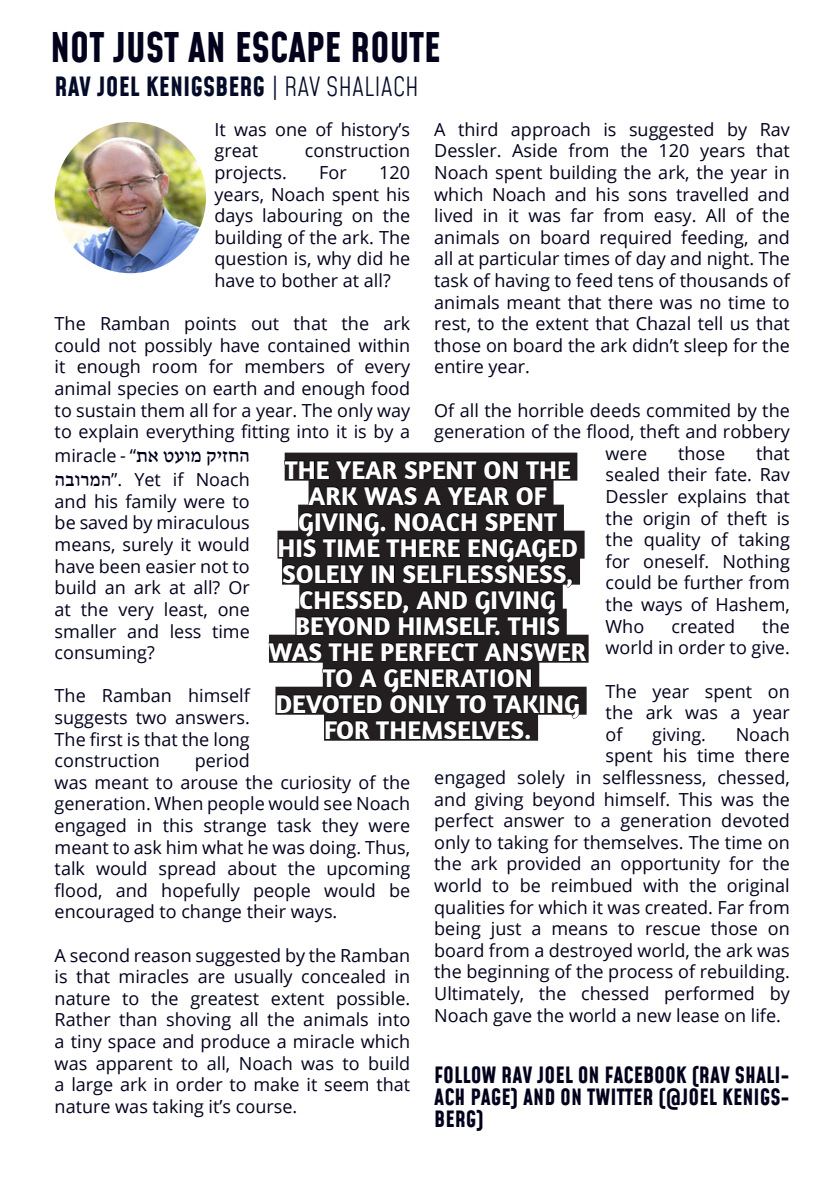
<style>
.page{position:relative;width:840px;height:1191px;background:#fff}
.page>*{position:absolute;margin:0;border:0;box-sizing:border-box;transform-origin:0 0}
.t1{font:700 40px "Mohave";letter-spacing:-.01em;color:#02021d}
.t2{font:700 26px/26px "Amaranth";color:#fff;text-align:center}
.t3{font:700 26px "Mohave";color:#030b28}
.t4{font:700 22px/22px "Mohave";color:#02021d;text-align:justify}
.t5{font:20px "Narkisim";color:#02021d}
.t6{font:18px/21.6px "Open Sans";color:#02021d;text-align:justify}
.s1{font-weight:300}
.s2{font-family:"Open Sans";font-size:18px}
</style>
<div class="page">
<img style="left:55px;top:122px;width:151px;height:151px;border-radius:76px">
<div style="left:284px;top:452px;width:293px;height:28px;background:#231f20"></div>
<div style="left:308px;top:478px;width:245px;height:28px;background:#231f20"></div>
<div style="left:298px;top:504px;width:265px;height:28px;background:#231f20"></div>
<div style="left:277px;top:530px;width:307px;height:28px;background:#231f20"></div>
<div style="left:269px;top:634px;width:319px;height:28px;background:#231f20"></div>
<div style="left:322px;top:660px;width:217px;height:28px;background:#231f20"></div>
<div style="left:275px;top:686px;width:311px;height:28px;background:#231f20"></div>
<div style="left:324px;top:712px;width:213px;height:28px;background:#231f20"></div>
<svg style="left:284px;top:460px;width:193px;height:20px"></svg>
<svg style="left:484px;top:460px;width:34px;height:19px"></svg>
<svg style="left:525px;top:460px;width:46px;height:19px"></svg>
<svg style="left:307px;top:486px;width:110px;height:19px"></svg>
<svg style="left:423px;top:486px;width:124px;height:19px"></svg>
<svg style="left:278px;top:512px;width:299px;height:124px"></svg>
<svg style="left:268px;top:642px;width:54px;height:20px"></svg>
<svg style="left:328px;top:642px;width:46px;height:19px"></svg>
<svg style="left:381px;top:642px;width:206px;height:20px"></svg>
<svg style="left:276px;top:668px;width:263px;height:46px"></svg>
<div style="left:540px;top:695px;width:4px;height:17px;border:1px solid #000"></div>
<svg style="left:546px;top:694px;width:33px;height:25px"></svg>
<svg style="left:325px;top:720px;width:204px;height:20px"></svg>
<p class="t1" style="left:50px;top:22px;width:392px">NOT JUST AN ESCAPE ROUTE</p>
<p class="t3" style="left:55px;top:70px;width:365px">RAV JOEL KENIGSBERG <span class="s1">| RAV SHALIACH</span></p>
<p class="t6" style="left:434px;top:118px;width:357px">A third approach is suggested by Rav Dessler. Aside from the 120 years that Noach spent building the ark, the year in which Noach and his sons travelled and lived in it was far from easy. All of the animals on board required feeding, and all at particular times of day and night. The task of having to feed tens of thousands of animals meant that there was no time to rest, to the extent that Chazal tell us that those on board the ark didn’t sleep for the entire year.</p>
<p class="t6" style="left:434px;top:399px;width:357px">Of all the horrible deeds commited by the</p>
<p class="t6" style="left:434px;top:420px;width:357px">generation of the flood, theft and robbery</p>
<p class="t6" style="left:605px;top:442px;width:43px">were</p>
<p class="t6" style="left:677px;top:442px;width:48px">those</p>
<p class="t6" style="left:214px;top:118px;width:197px">It was one of history’s great</p>
<p class="t6" style="left:305px;top:139px;width:107px">construction</p>
<p class="t6" style="left:214px;top:161px;width:74px">projects.</p>
<p class="t6" style="left:319px;top:161px;width:29px">For</p>
<p class="t6" style="left:214px;top:161px;width:197px;text-indent:165px">120 years, Noach spent his days labouring on the building of the ark. The question is, why did he have to bother at all?</p>
<p class="t6" style="left:55px;top:312px;width:357px">The Ramban points out that the ark could not possibly have contained within it enough room for members of every animal species on earth and enough food to sustain them all for a year. The only way to explain everything fitting into it is by a</p>
<p class="t5" style="left:120px;top:444px;width:131px">החז יקמועטאת<span class="s2">”-</span></p>
<p class="t6" style="left:605px;top:442px;width:186px;text-indent:150px">that sealed their fate. Rav Dessler explains that the origin of theft is the quality of taking for oneself. Nothing could be further from the ways of Hashem, Who</p>
<p class="t6" style="left:55px;top:444px;width:63px">miracle</p>
<p class="t5" style="left:55px;top:468px;width:58px">המר ו בה</p>
<p class="t2" style="left:269px;top:456px;width:319px">THE YEAR SPENT ON THE<br>ARK WAS A YEAR OF<br>GIVING. NOACH SPENT<br>HIS TIME THERE ENGAGED<br>SOLELY IN SELFLESSNESS,<br>CHESSED, AND GIVING<br>BEYOND HIMSELF. THIS<br>WAS THE PERFECT ANSWER<br>TO A GENERATION<br>DEVOTED ONLY TO TAKING<br>FOR THEMSELVES.</p>
<p class="t6" style="left:55px;top:468px;width:196px;text-indent:57px">“. Yet if Noach and his family were to be saved by miraculous means, surely it would have been easier not to build an ark at all? Or at the very least, one smaller and less time consuming?</p>
<p class="t6" style="left:55px;top:684px;width:196px">The Ramban himself suggests two answers.<br>The first is that the long construction</p>
<p class="t6" style="left:605px;top:615px;width:186px;text-align:right">the<br>world in order to give.</p>
<p class="t6" style="left:605px;top:679px;width:186px">The year spent on the ark was a year of</p>
<p class="t6" style="left:671px;top:615px;width:65px">created</p>
<p class="t6" style="left:652px;top:723px;width:55px">giving.</p>
<p class="t6" style="left:735px;top:723px;width:56px">Noach</p>
<p class="t6" style="left:605px;top:744px;width:186px">spent his time there</p>
<p class="t6" style="left:434px;top:766px;width:357px">engaged solely in selflessness, chessed,</p>
<p class="t6" style="left:434px;top:787px;width:357px">and giving beyond himself. This was the</p>
<p class="t6" style="left:434px;top:809px;width:357px">perfect answer to a generation devoted</p>
<p class="t6" style="left:434px;top:831px;width:357px">only to taking for themselves. The time on</p>
<p class="t6" style="left:434px;top:852px;width:357px">the ark provided an opportunity for the</p>
<p class="t6" style="left:434px;top:874px;width:357px">world to be reimbued with the original</p>
<p class="t6" style="left:434px;top:895px;width:357px">qualities for which it was created. Far from</p>
<p class="t6" style="left:434px;top:917px;width:357px">being just a means to rescue those on</p>
<p class="t6" style="left:434px;top:939px;width:357px">board from a destroyed world, the ark was</p>
<p class="t6" style="left:434px;top:960px;width:357px">the beginning of the process of rebuilding.</p>
<p class="t6" style="left:434px;top:982px;width:357px">Ultimately, the chessed performed by</p>
<p class="t6" style="left:434px;top:1003px;width:348px">Noach gave the world a new lease on life.</p>
<p class="t4" style="left:434px;top:1065px;width:357px">FOLLOW RAV JOEL ON FACEBOOK (RAV SHALI-ACH PAGE) AND ON TWITTER (@JOEL KENIGS-BERG)</p>
<p class="t6" style="left:55px;top:749px;width:357px;text-align:left;text-indent:140px">period<br>was meant to arouse the curiosity of the generation. When people would see Noach engaged in this strange task they were meant to ask him what he was doing. Thus, talk would spread about the upcoming flood, and hopefully people would be encouraged to change their ways.</p>
<p class="t6" style="left:55px;top:943px;width:357px">A second reason suggested by the Ramban is that miracles are usually concealed in nature to the greatest extent possible.<br>Rather than shoving all the animals into a tiny space and produce a miracle which was apparent to all, Noach was to build a large ark in order to make it seem that nature was taking it’s course.</p>
</div>
